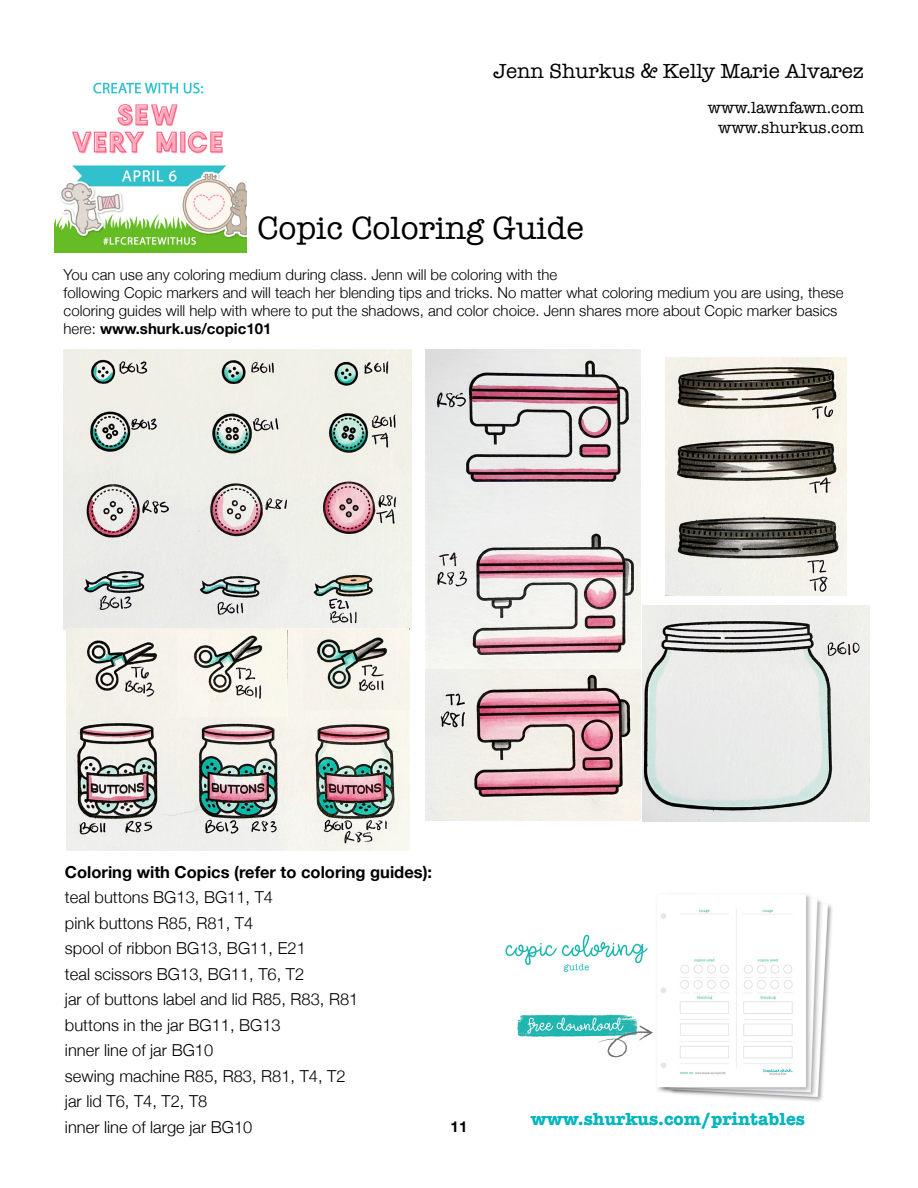
<style>
.page{position:relative;width:918px;height:1188px;background:#fff}
.page>*{position:absolute;margin:0;border:0;box-sizing:border-box;transform-origin:0 0}
.t1{font:33px "American Typewriter";color:#000}
.t2{font:21px "American Typewriter";color:#000}
.t3{font:700 18px "American Typewriter";color:#00b5be}
.t4{font:300 16.5px/25.5px "Helvetica Neue";color:#000}
.t5{font:700 16.5px "Helvetica Neue";color:#000}
.t6{font:16.5px/19.8px "American Typewriter";color:#000;text-align:right}
.t7{font:300 15px/18px "Helvetica Neue";color:#000}
.t8{font:700 15px "Helvetica Neue";color:#000}
.s1{font-weight:700}
</style>
<div class="page">
<img style="left:54px;top:82px;width:193px;height:170px">
<img style="left:505px;top:893px;width:327px;height:208px">
<img style="left:64px;top:350px;width:347px;height:280px">
<img style="left:67px;top:629px;width:342px;height:221px">
<img style="left:177px;top:630px;width:110px;height:86px">
<img style="left:303px;top:630px;width:106px;height:79px">
<img style="left:425px;top:350px;width:216px;height:471px">
<img style="left:642px;top:606px;width:228px;height:216px">
<img style="left:665px;top:358px;width:182px;height:238px">
<h2 class="t2" style="left:493px;top:55px;width:372px">Jenn Shurkus &amp; Kelly Marie Alvarez</h2>
<p class="t6" style="left:708px;top:97px;width:158px">www.lawnfawn.com www.shurkus.com</p>
<h1 class="t1" style="left:257px;top:202px;width:328px">Copic Coloring Guide</h1>
<p class="t7" style="left:64px;top:264px;width:781px">You can use any coloring medium during class. Jenn will be coloring with the<br>following Copic markers and will teach her blending tips and tricks. No matter what coloring medium you are using, these coloring guides will help with where to put the shadows, and color choice. Jenn shares more about Copic marker basics here: <span class="s1">www.shurk.us/copic101</span></p>
<p class="t5" style="left:65px;top:859px;width:369px">Coloring with Copics (refer to coloring guides):</p>
<p class="t4" style="left:65px;top:884px;width:295px">teal buttons BG13, BG11, T4<br>pink buttons R85, R81, T4<br>spool of ribbon BG13, BG11, E21<br>teal scissors BG13, BG11, T6, T2<br>jar of buttons label and lid R85, R83, R81 buttons in the jar BG11, BG13<br>inner line of jar BG10<br>sewing machine R85, R83, R81, T4, T2 jar lid T6, T4, T2, T8<br>inner line of large jar BG10</p>
<p class="t8" style="left:451px;top:1115px;width:18px">11</p>
<p class="t3" style="left:531px;top:1103px;width:276px">www.shurkus.com/printables</p>
</div>
